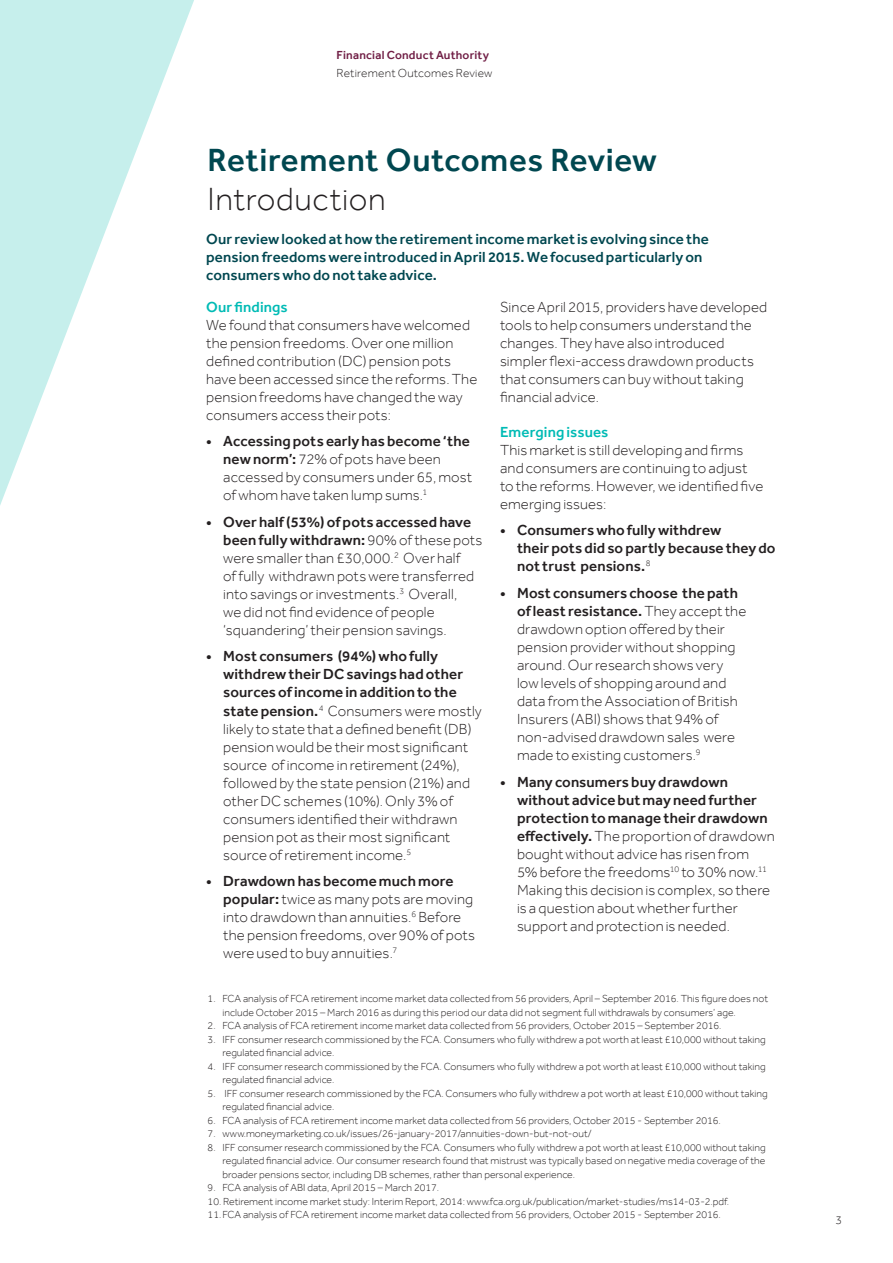
<style>
.page{position:relative;width:893px;height:1263px;background:#fff}
.page>*{position:absolute;margin:0;border:0;box-sizing:border-box;transform-origin:0 0}
.t1{font:500 33px "Effra";letter-spacing:.015em;color:#004750}
.t2{font:300 33px "Effra";letter-spacing:.02em;color:#231f20}
.t3{font:300 15px/18px "Effra";letter-spacing:.01em;color:#231f20}
.t4{font:500 15px/18px "Effra";letter-spacing:.01em;color:#004750}
.t5{font:500 15px/18px "Effra";letter-spacing:.01em;color:#231f20}
.t6{font:500 15px "Effra";letter-spacing:.01em;color:#00bbb5}
.t7{font:300 12px "Effra";letter-spacing:.015em;color:#231f20}
.t8{font:500 12px "Effra";letter-spacing:.02em;color:#701e45}
.Body_text_12pt{font:300 10.5px/13.5px "Effra";color:#231f20}
.s1{font-weight:500}
</style>
<div class="page">
<svg style="left:0;top:0;width:194px;height:505px;fill:#c6efec"></svg>
<p class="t8" style="left:337px;top:48px;width:154px">Financial Conduct Authority</p>
<p class="t7" style="left:337px;top:66px;width:157px">Retirement Outcomes Review</p>
<p class="t1" style="left:208px;top:140px;width:451px">Retirement Outcomes Review</p>
<p class="t2" style="left:208px;top:179px;width:180px">Introduction</p>
<p class="t4" style="left:206px;top:230px;width:504px">Our review looked at how the retirement income market is evolving since the pension freedoms were introduced in April 2015. We focused particularly on consumers who do not take advice.</p>
<p class="t6" style="left:206px;top:298px;width:83px">Our findings</p>
<p class="t3" style="left:206px;top:316px;width:273px">We found that consumers have welcomed the pension freedoms. Over one million defined contribution (DC) pension pots have been accessed since the reforms. The pension freedoms have changed the way consumers access their pots:</p>
<p class="t3" style="left:223px;top:432px;width:250px;text-indent:-17px"><span class="s1">• Accessing pots early has become ‘the new norm’:</span> 72% of pots have been accessed by consumers under 65, most of whom have taken lump sums.<sup>1</sup></p>
<p class="t3" style="left:223px;top:513px;width:261px;text-indent:-17px"><span class="s1">• Over half (53%) of pots accessed have been fully withdrawn:</span> 90% of these pots were smaller than £30,000.<sup>2</sup> Over half<br>of fully withdrawn pots were transferred into savings or investments.<sup>3</sup> Overall,<br>we did not find evidence of people ‘squandering’ their pension savings.</p>
<p class="t3" style="left:223px;top:647px;width:260px;text-indent:-17px"><span class="s1">• Most consumers (94%) who fully withdrew their DC savings had other sources of income in addition to the state pension.</span><sup>4</sup> Consumers were mostly likely to state that a defined benefit (DB) pension would be their most significant source of income in retirement (24%), followed by the state pension (21%) and other DC schemes (10%). Only 3% of consumers identified their withdrawn pension pot as their most significant source of retirement income.<sup>5</sup></p>
<p class="t3" style="left:223px;top:872px;width:253px;text-indent:-17px"><span class="s1">• Drawdown has become much more popular:</span> twice as many pots are moving into drawdown than annuities.<sup>6</sup> Before the pension freedoms, over 90% of pots were used to buy annuities.<sup>7</sup></p>
<p class="t3" style="left:500px;top:298px;width:269px">Since April 2015, providers have developed tools to help consumers understand the changes. They have also introduced simpler flexi-access drawdown products that consumers can buy without taking financial advice.</p>
<p class="t6" style="left:500px;top:423px;width:110px">Emerging issues</p>
<p class="t3" style="left:500px;top:441px;width:265px">This market is still developing and firms and consumers are continuing to adjust to the reforms. However, we identified five emerging issues:</p>
<p class="t5" style="left:517px;top:521px;width:260px;text-indent:-17px">• Consumers who fully withdrew<br>their pots did so partly because they do not trust pensions.<sup>8</sup></p>
<p class="t3" style="left:517px;top:584px;width:231px;text-indent:-17px"><span class="s1">• Most consumers choose the path of least resistance.</span> They accept the drawdown option offered by their pension provider without shopping around. Our research shows very low levels of shopping around and data from the Association of British Insurers (ABI) shows that 94% of non-advised drawdown sales were made to existing customers.<sup>9</sup></p>
<p class="t3" style="left:517px;top:772px;width:259px;text-indent:-17px"><span class="s1">• Many consumers buy drawdown without advice but may need further protection to manage their drawdown effectively.</span> The proportion of drawdown bought without advice has risen from<br>5% before the freedoms<sup>10</sup> to 30% now.<sup>11<br></sup>Making this decision is complex, so there is a question about whether further support and protection is needed.</p>
<p class="Body_text_12pt" style="left:223px;top:992px;width:547px;text-indent:-15px">1. FCA analysis of FCA retirement income market data collected from 56 providers, April – September 2016. This figure does not include October 2015 – March 2016 as during this period our data did not segment full withdrawals by consumers’ age.</p>
<p class="Body_text_12pt" style="left:208px;top:1019px;width:515px">2. FCA analysis of FCA retirement income market data collected from 56 providers, October 2015 – September 2016.</p>
<p class="Body_text_12pt" style="left:223px;top:1032px;width:545px;text-indent:-15px">3. IFF consumer research commissioned by the FCA. Consumers who fully withdrew a pot worth at least £10,000 without taking regulated financial advice.</p>
<p class="Body_text_12pt" style="left:223px;top:1059px;width:545px;text-indent:-15px">4. IFF consumer research commissioned by the FCA. Consumers who fully withdrew a pot worth at least £10,000 without taking regulated financial advice.</p>
<p class="Body_text_12pt" style="left:223px;top:1086px;width:547px;text-indent:-15px">5. IFF consumer research commissioned by the FCA. Consumers who fully withdrew a pot worth at least £10,000 without taking regulated financial advice.</p>
<p class="Body_text_12pt" style="left:208px;top:1113px;width:515px">6. FCA analysis of FCA retirement income market data collected from 56 providers, October 2015 - September 2016.</p>
<p class="Body_text_12pt" style="left:208px;top:1127px;width:385px">7. www.moneymarketing.co.uk/issues/26-january-2017/annuities-down-but-not-out/</p>
<p class="Body_text_12pt" style="left:223px;top:1140px;width:545px;text-align:justify;text-indent:-15px">8. IFF consumer research commissioned by the FCA. Consumers who fully withdrew a pot worth at least £10,000 without taking regulated financial advice. Our consumer research found that mistrust was typically based on negative media coverage of the broader pensions sector, including DB schemes, rather than personal experience.</p>
<p class="Body_text_12pt" style="left:208px;top:1181px;width:233px">9. FCA analysis of ABI data, April 2015 – March 2017.</p>
<p class="Body_text_12pt" style="left:208px;top:1194px;width:523px">10. Retirement income market study: Interim Report, 2014: www.fca.org.uk/publication/market-studies/ms14-03-2.pdf.</p>
<p class="Body_text_12pt" style="left:208px;top:1208px;width:515px">11.FCA analysis of FCA retirement income market data collected from 56 providers, October 2015 - September 2016.</p>
<p class="t7" style="left:835px;top:1213px;width:8px">3</p>
</div>
